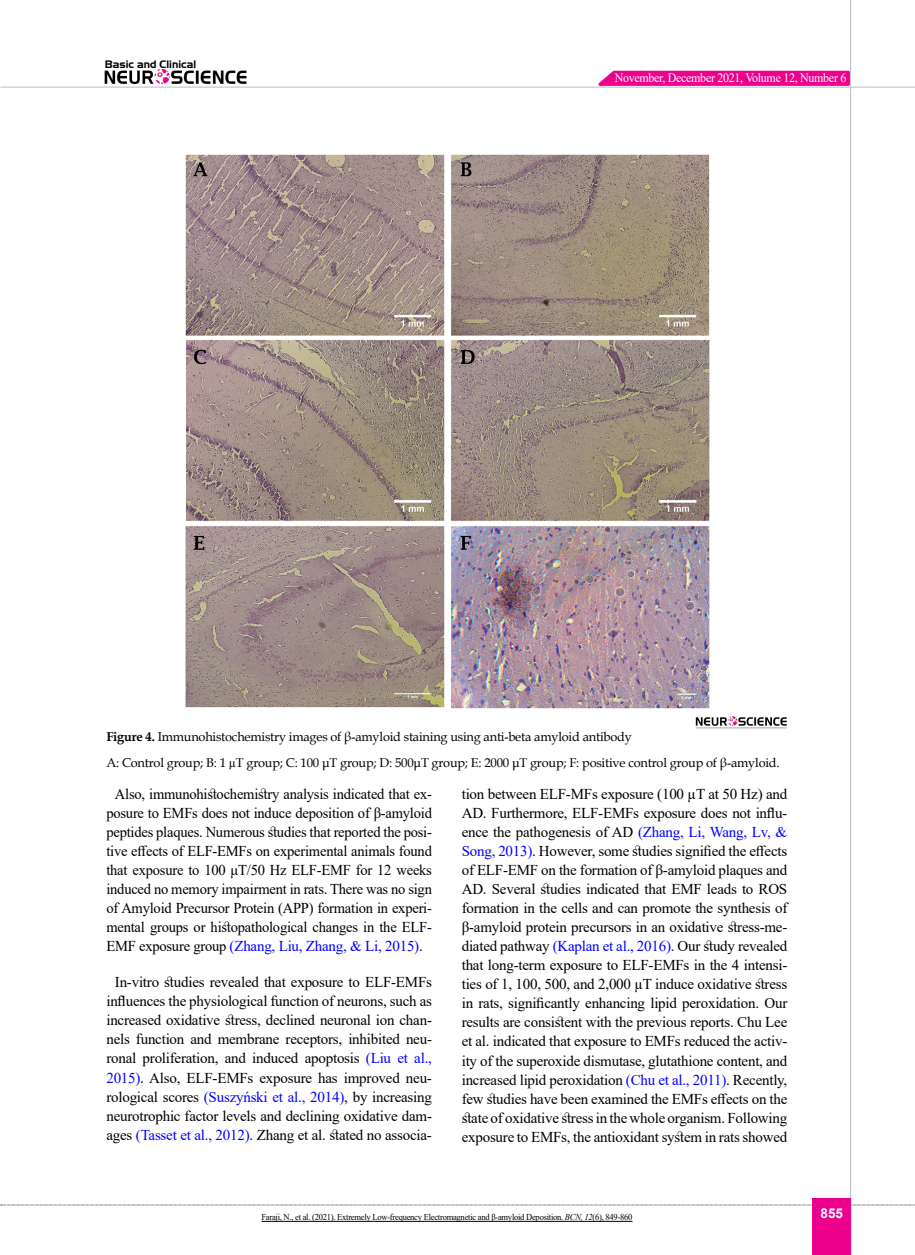
<style>
.page{position:relative;width:915px;height:1255px;background:#fff}
.page>*{position:absolute;margin:0;border:0;box-sizing:border-box;transform-origin:0 0}
.t1{font:15px/19px "Times New Roman";letter-spacing:-.015em;color:#000;text-align:justify}
.t2{font:700 13.5px "Arial";color:#fff}
.t3{font:12.75px/26.2px "Book Antiqua";letter-spacing:-.015em;color:#000}
.t4{font:12.75px "Times New Roman";letter-spacing:-.025em;color:#fff;scale:.94 1}
.t5{font:10.5px "Aero Regular SWFTE";color:#000}
.t6{font:9px "Times New Roman";letter-spacing:-.03em;color:#000;scale:.95 1}
.s1{font-weight:700}
.s2{color:#00f}
.s3{font-style:italic}
</style>
<div class="page">
<svg style="left:1px;top:1204px;width:914px;height:1px"></svg>
<hr style="left:849px;top:0;width:1px;height:1254px;background:#c2c4c6">
<hr style="left:0;top:87px;width:914px;height:1px;background:#c2c4c6">
<img style="left:104px;top:69px;width:143px;height:16px">
<div style="left:812px;top:1198px;width:38px;height:56px;background:#ec008c"></div>
<svg style="left:591px;top:69px;width:260px;height:18px;background:#ee32a2"></svg>
<img style="left:695px;top:716px;width:92px;height:13px">
<img style="left:185px;top:154px;width:525px;height:555px">
<hr style="left:261px;top:1220px;width:371px;height:1px;background:#000">
<p class="t5" style="left:105px;top:58px;width:93px">Basic and Clinical</p>
<p class="t4" style="left:614px;top:69px;width:248px">November, December 2021, Volume 12, Number 6</p>
<p class="t3" style="left:106px;top:723px;width:674px"><span class="s1">Figure 4.</span> Immunohistochemistry images of β-amyloid staining using anti-beta amyloid antibody<br>A: Control group; B: 1 µT group; C: 100 μT group; D: 500μT group; E: 2000 μT group; F: positive control group of β-amyloid.</p>
<p class="t1" style="left:106px;top:783px;width:327px;text-indent:9px">Also, immunohistochemistry analysis indicated that ex&shy;posure to EMFs does not induce deposition of β-amyloid peptides plaques. Numerous studies that reported the posi&shy;tive effects of ELF-EMFs on experimental animals found that exposure to 100 μT/50 Hz ELF-EMF for 12 weeks induced no memory impairment in rats. There was no sign of Amyloid Precursor Protein (APP) formation in experi&shy;mental groups or histopathological changes in the ELF-EMF exposure group <span class="s2">(Zhang, Liu, Zhang, &amp; Li, 2015)</span>.</p>
<p class="t1" style="left:106px;top:972px;width:327px;text-align:center">In-vitro studies revealed that exposure to ELF-EMFs influences the physiological function of neurons, such as increased oxidative stress, declined neuronal ion chan&shy;nels function and membrane receptors, inhibited neu&shy;ronal proliferation, and induced apoptosis <span class="s2">(Liu et al., 2015)</span>. Also, ELF-EMFs exposure has improved neu&shy;rological scores <span class="s2">(Suszyński et al., 2014)</span>, by increasing neurotrophic factor levels and declining oxidative dam&shy;ages <span class="s2">(Tasset et al., 2012)</span>. Zhang et al. stated no associa-</p>
<p class="t1" style="left:461px;top:783px;width:327px">tion between ELF-MFs exposure (100 µT at 50 Hz) and AD. Furthermore, ELF-EMFs exposure does not influ&shy;ence the pathogenesis of AD <span class="s2">(Zhang, Li, Wang, Lv, &amp; Song, 2013)</span>. However, some studies signified the effects of ELF-EMF on the formation of β-amyloid plaques and AD. Several studies indicated that EMF leads to ROS formation in the cells and can promote the synthesis of β-amyloid protein precursors in an oxidative stress-me&shy;diated pathway <span class="s2">(Kaplan et al., 2016)</span>. Our study revealed that long-term exposure to ELF-EMFs in the 4 intensi&shy;ties of 1, 100, 500, and 2,000 µT induce oxidative stress in rats, significantly enhancing lipid peroxidation. Our results are consistent with the previous reports. Chu Lee et al. indicated that exposure to EMFs reduced the activ&shy;ity of the superoxide dismutase, glutathione content, and increased lipid peroxidation <span class="s2">(Chu et al., 2011)</span>. Recently, few studies have been examined the EMFs effects on the state of oxidative stress in the whole organism. Following exposure to EMFs, the antioxidant system in rats showed</p>
<p class="t6" style="left:261px;top:1210px;width:392px">Faraji, N., et al. (2021). Extremely Low-frequency Electromagnetic and β-amyloid Deposition. <span class="s3">BCN, 12</span>(6), 849-860</p>
<p class="t2" style="left:820px;top:1203px;width:24px">855</p>
</div>
